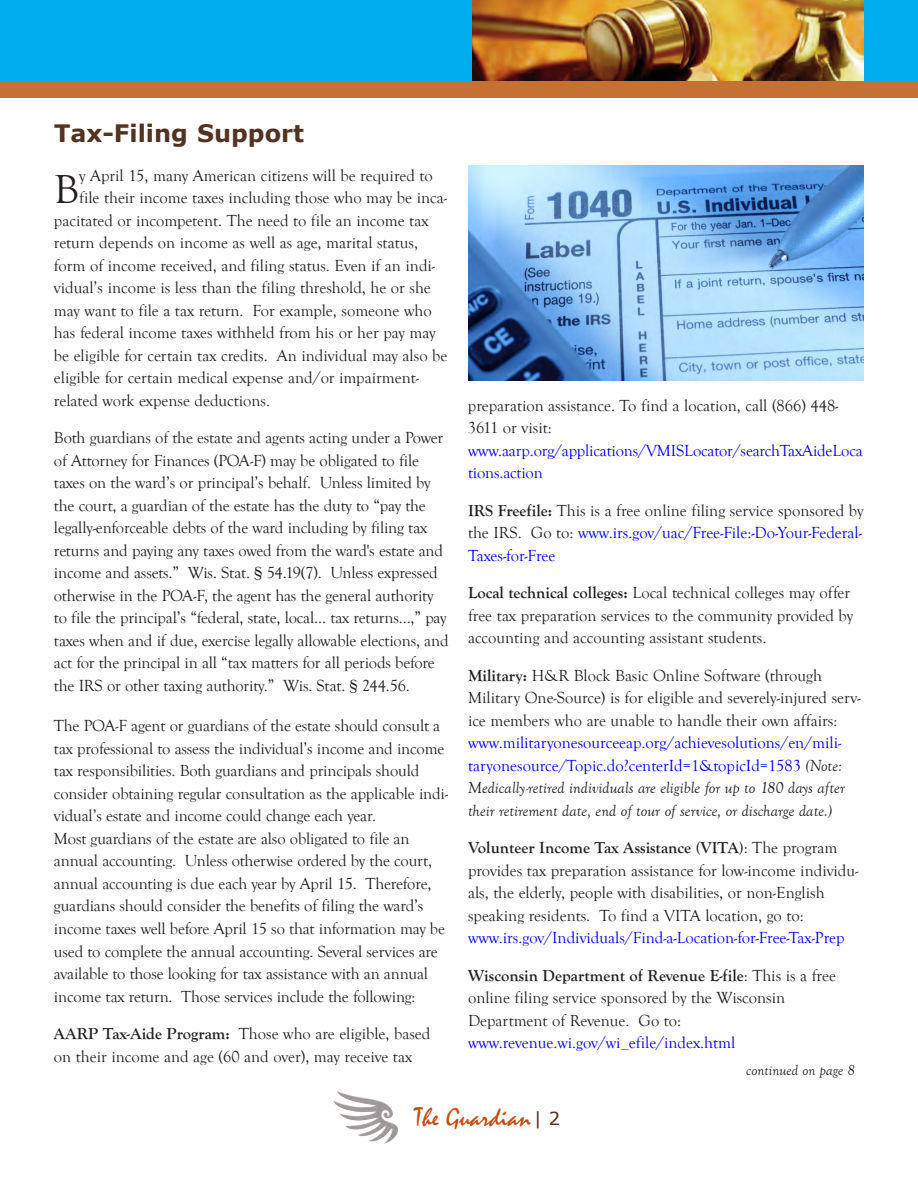
<style>
.page{position:relative;width:918px;height:1188px;background:#fff}
.page>*{position:absolute;margin:0;border:0;box-sizing:border-box;transform-origin:0 0}
.t1{font:41.7px "Goudy Old Style T";color:#231f20}
.t2{font:27px "Mistral";color:#c24e16}
.t3{font:700 24px "Verdana";color:#533220}
.t4{font:16.5px/22.5px "Goudy Old Style T";letter-spacing:-.01em;color:#231f20}
.t5{font:16.5px/22.5px "Goudy Old Style T";color:#00f}
.t6{font:italic 16.5px/22.5px "Goudy Old Style T";color:#231f20}
.t7{font:italic 15px "Goudy Old Style T";color:#231f20}
.s1{font-weight:700}
.s2{font-weight:700;color:#231f20}
.s3{color:#231f20}
.s4{font-style:normal;color:#00f}
.s5{font-family:"Verdana";font-size:18px;color:#533220}
</style>
<div class="page">
<div style="left:0;top:0;width:918px;height:98px;background:#00aeef"></div>
<img style="left:472px;top:0;width:392px;height:81px">
<img style="left:333px;top:1091px;width:65px;height:53px">
<div style="left:0;top:81px;width:918px;height:17px;background:#c57133"></div>
<img style="left:468px;top:166px;width:396px;height:215px">
<h3 class="t3" style="left:54px;top:118px;width:252px">Tax-Filing Support</h3>
<h1 class="t1" style="left:54px;top:166px;width:27px">B</h1>
<p class="t4" style="left:79px;top:164px;width:355px">y April 15, many American citizens will be required to</p>
<p class="t4" style="left:79px;top:187px;width:369px">file their income taxes including those who may be inca-</p>
<p class="t4" style="left:54px;top:209px;width:376px">pacitated or incompetent. The need to file an income tax</p>
<p class="t4" style="left:54px;top:232px;width:366px">return depends on income as well as age, marital status,</p>
<p class="t4" style="left:54px;top:254px;width:383px">form of income received, and filing status. Even if an indi-</p>
<p class="t4" style="left:54px;top:277px;width:378px">vidual’s income is less than the filing threshold, he or she</p>
<p class="t4" style="left:54px;top:299px;width:379px">may want to file a tax return. For example, someone who</p>
<p class="t4" style="left:54px;top:322px;width:383px">has federal income taxes withheld from his or her pay may</p>
<p class="t4" style="left:54px;top:344px;width:395px">be eligible for certain tax credits. An individual may also be</p>
<p class="t4" style="left:54px;top:367px;width:366px">eligible for certain medical expense and/or impairment-</p>
<p class="t4" style="left:54px;top:389px;width:218px">related work expense deductions.</p>
<p class="t4" style="left:54px;top:427px;width:396px">Both guardians of the estate and agents acting under a Power of Attorney for Finances (POA-F) may be obligated to file taxes on the ward’s or principal’s behalf. Unless limited by the court, a guardian of the estate has the duty to “pay the legally-enforceable debts of the ward including by filing tax returns and paying any taxes owed from the ward's estate and income and assets.” Wis. Stat. § 54.19(7). Unless expressed otherwise in the POA-F, the agent has the general authority to file the principal’s “federal, state, local… tax returns…,” pay taxes when and if due, exercise legally allowable elections, and act for the principal in all “tax matters for all periods before the IRS or other taxing authority.” Wis. Stat. § 244.56.</p>
<p class="t4" style="left:54px;top:715px;width:395px">The POA-F agent or guardians of the estate should consult a tax professional to assess the individual’s income and income tax responsibilities. Both guardians and principals should consider obtaining regular consultation as the applicable indi&shy;vidual’s estate and income could change each year.<br>Most guardians of the estate are also obligated to file an annual accounting. Unless otherwise ordered by the court, annual accounting is due each year by April 15. Therefore, guardians should consider the benefits of filing the ward’s income taxes well before April 15 so that information may be used to complete the annual accounting. Several services are available to those looking for tax assistance with an annual income tax return. Those services include the following:</p>
<p class="t4" style="left:54px;top:1022px;width:378px"><span class="s1">AARP Tax-Aide Program:</span> Those who are eligible, based on their income and age (60 and over), may receive tax</p>
<p class="t4" style="left:468px;top:394px;width:372px">preparation assistance. To find a location, call (866) 448-<br>3611 or visit:</p>
<p class="t5" style="left:468px;top:439px;width:396px">www.aarp.org/applications/VMISLocator/searchTaxAideLoca tions.action</p>
<p class="t5" style="left:468px;top:499px;width:397px;text-align:justify"><span class="s2">IRS Freefile:</span> <span class="s3">This is a free online filing service sponsored by the IRS. Go to:</span> www.irs.gov/uac/Free-File:-Do-Your-Federal-Taxes-for-Free</p>
<p class="t4" style="left:468px;top:582px;width:387px"><span class="s1">Local technical colleges:</span> Local technical colleges may offer free tax preparation services to the community provided by accounting and accounting assistant students.</p>
<p class="t4" style="left:468px;top:664px;width:394px"><span class="s1">Military:</span> H&amp;R Block Basic Online Software (through<br>Military One-Source) is for eligible and severely-injured serv&shy;ice members who are unable to handle their own affairs:</p>
<p class="t6" style="left:468px;top:732px;width:378px"><span class="s4">www.militaryonesourceeap.org/achievesolutions/en/mili&shy;taryonesource/Topic.do?centerId=1&amp;topicId=1583</span> (Note:<br>Medically-retired individuals are eligible for up to 180 days after their retirement date, end of tour of service, or discharge date.)</p>
<p class="t4" style="left:468px;top:837px;width:392px"><span class="s1">Volunteer Income Tax Assistance (VITA)</span>: The program provides tax preparation assistance for low-income individu&shy;als, the elderly, people with disabilities, or non-English speaking residents. To find a VITA location, go to:</p>
<p class="t5" style="left:468px;top:927px;width:378px">www.irs.gov/Individuals/Find-a-Location-for-Free-Tax-Prep</p>
<p class="t4" style="left:468px;top:964px;width:369px"><span class="s1">Wisconsin Department of Revenue E-file</span>: This is a free online filing service sponsored by the Wisconsin<br>Department of Revenue. Go to:</p>
<p class="t5" style="left:468px;top:1032px;width:269px">www.revenue.wi.gov/wi_efile/index.html</p>
<p class="t7" style="left:746px;top:1061px;width:110px">continued on page 8</p>
<h2 class="t2" style="left:415px;top:1106px;width:147px">The Guardian <span class="s5">| 2</span></h2>
</div>
